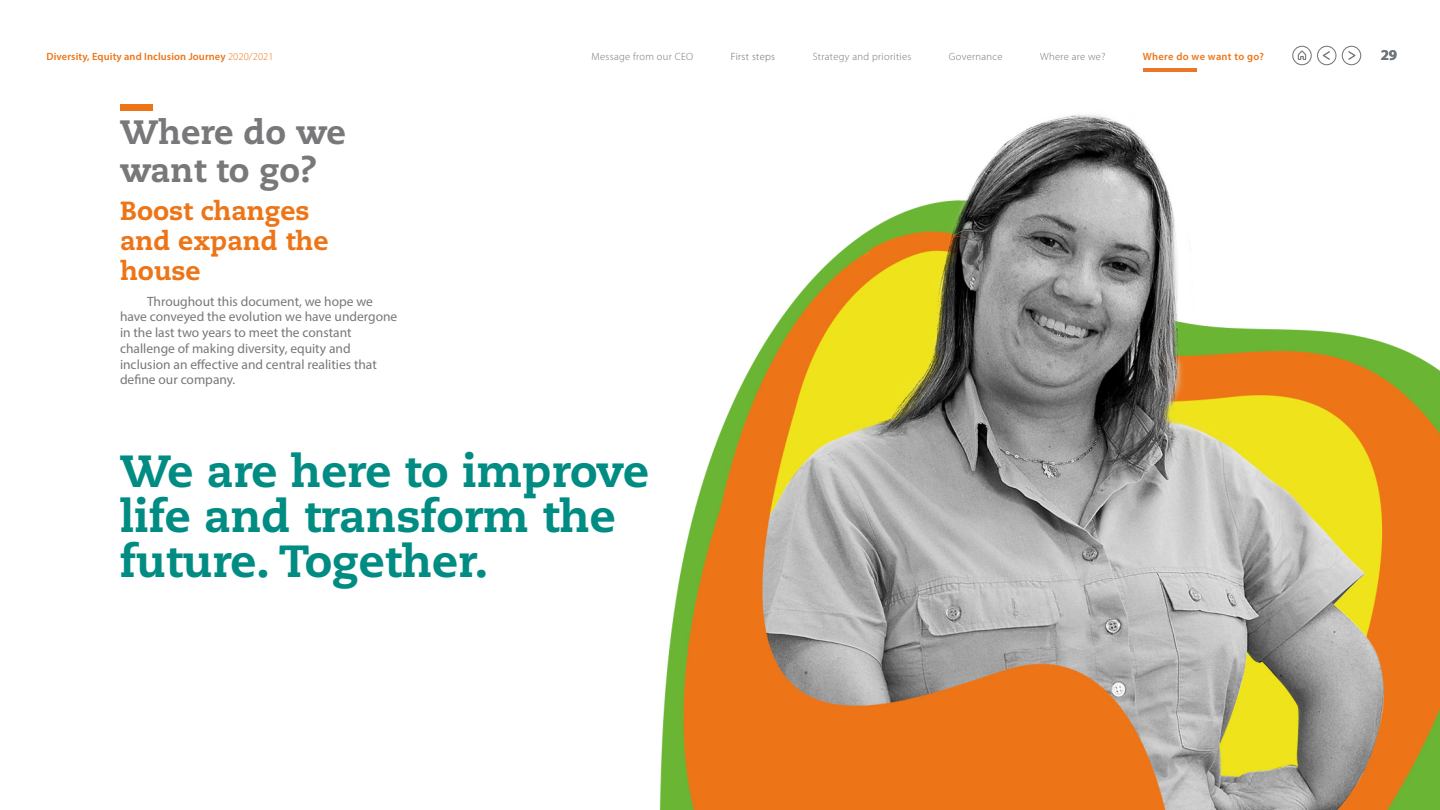
<style>
.page{position:relative;width:1440px;height:810px;background:#fff}
.page>*{position:absolute;margin:0;border:0;box-sizing:border-box;transform-origin:0 0}
.t1{font:800 45px/45px "Caecilia LT Std";color:#008c82}
.t2{font:800 33.75px/37.5px "Caecilia LT Std";color:#78787a}
.t3{font:800 26.25px/30px "Caecilia LT Std";color:#ed7517}
.t4{font:700 15px "Myriad Pro";color:#6c767b}
.t5{font:13.5px/15.8px "Myriad Pro";color:#78787a}
.t6{font:600 10.5px "Myriad Pro";letter-spacing:.01em;color:#ed7517}
.t7{font:300 10.5px "Myriad Pro";letter-spacing:.03em;color:#737578}
.t8{font:300 10.5px "Myriad Pro";letter-spacing:.03em;color:#66686a}
.s1{font-weight:300}
</style>
<div class="page">
<div style="left:120px;top:105px;width:33px;height:6px;background:#ed7517"></div>
<img style="left:659px;top:115px;width:781px;height:695px">
<svg style="left:1292px;top:46px;width:44px;height:19px"></svg>
<svg style="left:1342px;top:46px;width:19px;height:19px"></svg>
<hr style="left:1143px;top:68px;width:54px;height:4px;background:#eb7529">
<p class="t6" style="left:46px;top:49px;width:229px">Diversity, Equity and Inclusion Journey <span class="s1">2020/2021</span></p>
<p class="t7" style="left:592px;top:50px;width:103px">Message from our CEO</p>
<p class="t8" style="left:731px;top:50px;width:46px">First steps</p>
<p class="t7" style="left:813px;top:50px;width:100px">Strategy and priorities</p>
<p class="t7" style="left:949px;top:50px;width:55px">Governance</p>
<p class="t7" style="left:1040px;top:50px;width:67px">Where are we?</p>
<p class="t6" style="left:1143px;top:49px;width:123px">Where do we want to go?</p>
<p class="t4" style="left:1381px;top:45px;width:18px">29</p>
<h2 class="t2" style="left:120px;top:114px;width:227px">Where do we want to go?</h2>
<h3 class="t3" style="left:120px;top:196px;width:210px">Boost changes and expand the house</h3>
<p class="t5" style="left:120px;top:293px;width:279px;text-indent:27px">Throughout this document, we hope we have conveyed the evolution we have undergone in the last two years to meet the constant challenge of making diversity, equity and inclusion an effective and central realities that define our company.</p>
<h1 class="t1" style="left:120px;top:449px;width:530px">We are here to improve life and transform the future. Together.</h1>
</div>
